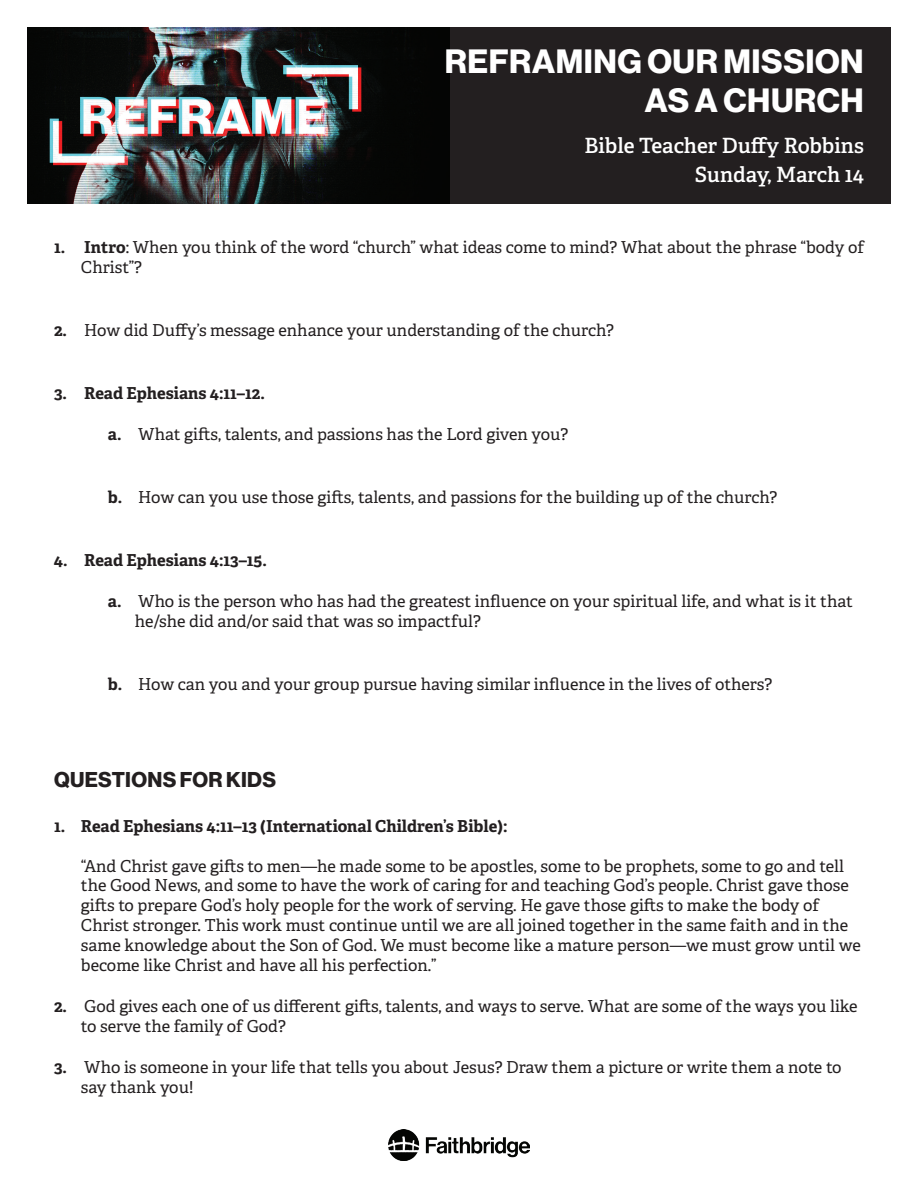
<style>
.page{position:relative;width:918px;height:1188px;background:#fff}
.page>*{position:absolute;margin:0;border:0;box-sizing:border-box;transform-origin:0 0}
.t1{font:33px/39px "N Haas Grotesk DS Pro 75 Bd";letter-spacing:.015em;color:#fff;text-align:right}
.t2{font:21px/29.4px "Adelle PE Sb";color:#fff;text-align:right}
.t3{font:21px "N Haas Grotesk DS Pro 75 Bd";letter-spacing:.015em;color:#231f20}
.t4{font:16.5px/19.8px "Adelle PE";color:#231f20}
.t5{font:700 16.5px "Adelle PE";color:#231f20}
.s1{font-weight:700}
</style>
<div class="page">
<div style="left:27px;top:27px;width:864px;height:176px;background:#231f20"></div>
<img style="left:27px;top:27px;width:423px;height:176px">
<img style="left:388px;top:1130px;width:142px;height:31px">
<h1 class="t1" style="left:445px;top:43px;width:420px">REFRAMING OUR MISSION<br>AS A CHURCH</h1>
<p class="t2" style="left:584px;top:130px;width:281px">Bible Teacher Duffy Robbins<br>Sunday, March 14</p>
<p class="t4" style="left:81px;top:236px;width:785px;text-indent:-27px"><span class="s1">1. Intro</span>: When you think of the word “church” what ideas come to mind? What about the phrase “body of<br>Christ”?</p>
<p class="t4" style="left:54px;top:319px;width:561px"><span class="s1">2.</span> How did Duffy’s message enhance your understanding of the church?</p>
<p class="t5" style="left:54px;top:381px;width:212px">3. Read Ephesians 4:11–12.</p>
<p class="t4" style="left:108px;top:424px;width:462px"><span class="s1">a.</span> What gifts, talents, and passions has the Lord given you?</p>
<p class="t4" style="left:108px;top:487px;width:671px"><span class="s1">b.</span> How can you use those gifts, talents, and passions for the building up of the church?</p>
<p class="t5" style="left:54px;top:548px;width:214px">4. Read Ephesians 4:13–15.</p>
<p class="t4" style="left:135px;top:591px;width:720px;text-indent:-27px"><span class="s1">a.</span> Who is the person who has had the greatest influence on your spiritual life, and what is it that he/she did and/or said that was so impactful?</p>
<p class="t4" style="left:108px;top:674px;width:666px"><span class="s1">b.</span> How can you and your group pursue having similar influence in the lives of others?</p>
<p class="t3" style="left:54px;top:767px;width:223px">QUESTIONS FOR KIDS</p>
<p class="t5" style="left:54px;top:814px;width:455px">1. Read Ephesians 4:11–13 (International Children’s Bible):</p>
<p class="t4" style="left:81px;top:855px;width:781px">“And Christ gave gifts to men—he made some to be apostles, some to be prophets, some to go and tell the Good News, and some to have the work of caring for and teaching God’s people. Christ gave those gifts to prepare God’s holy people for the work of serving. He gave those gifts to make the body of Christ stronger. This work must continue until we are all joined together in the same faith and in the same knowledge about the Son of God. We must become like a mature person—we must grow until we become like Christ and have all his perfection.”</p>
<p class="t4" style="left:81px;top:996px;width:778px;text-indent:-27px"><span class="s1">2.</span> God gives each one of us different gifts, talents, and ways to serve. What are some of the ways you like to serve the family of God?</p>
<p class="t4" style="left:81px;top:1057px;width:762px;text-indent:-27px"><span class="s1">3.</span> Who is someone in your life that tells you about Jesus? Draw them a picture or write them a note to say thank you!</p>
</div>
